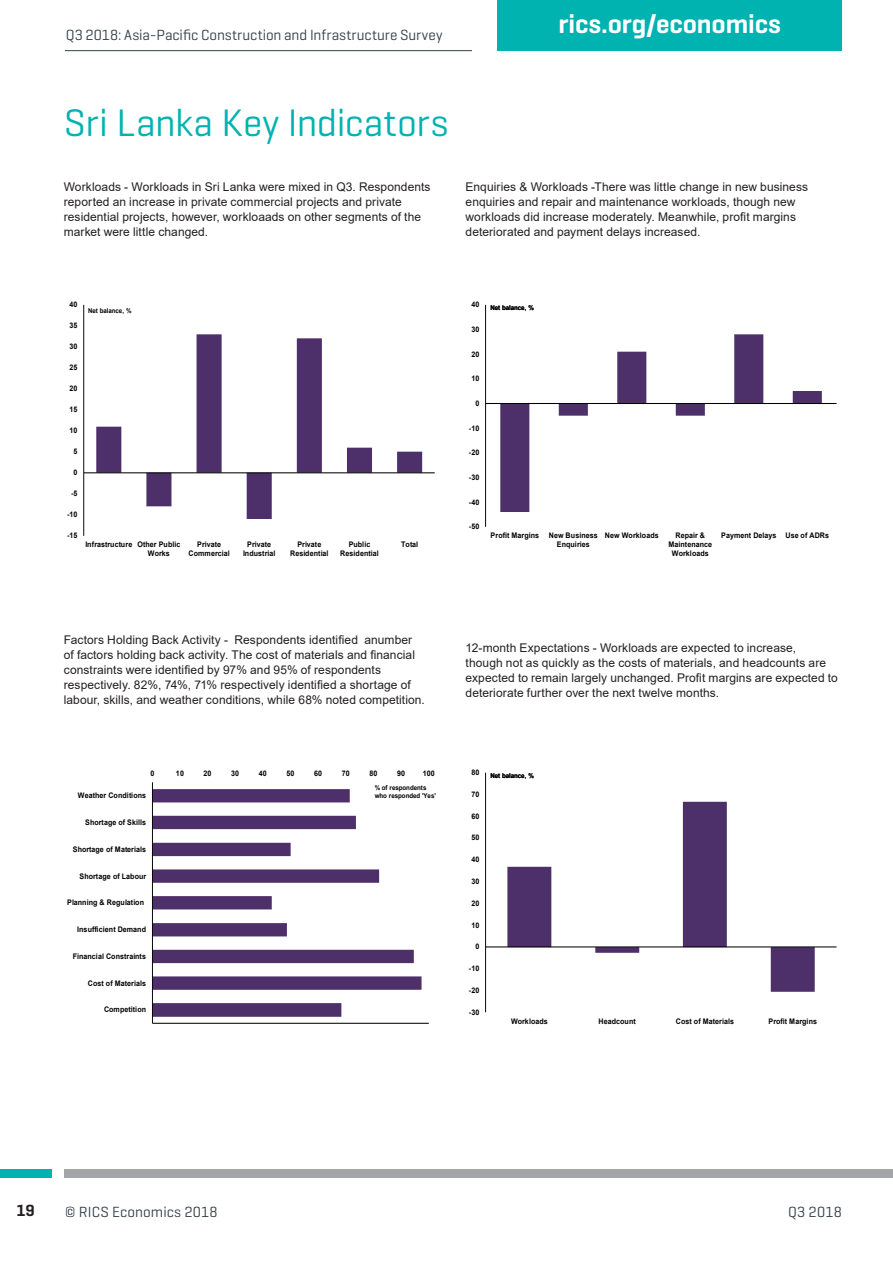
<style>
.page{position:relative;width:893px;height:1263px;background:#fff}
.page>*{position:absolute;margin:0;border:0;box-sizing:border-box;transform-origin:0 0}
.Main_Header{font:39px "Geogrotesque";letter-spacing:.005em;color:#00b3b0}
.t1{font:600 27px "Geogrotesque";letter-spacing:-.005em;color:#fff}
.t2{font:600 16.5px "Geogrotesque";color:#231f20}
.t3{font:15px "Geogrotesque";letter-spacing:.005em;color:#36414a}
.Chart_description_te{font:12px/15px "Arial";letter-spacing:.005em;color:#231f20}
.t4{font:700 7.65px/9px "Arial";letter-spacing:.01em;color:#000;text-align:center;scale:.93 1}
.t5{font:700 6.6px/7.6px "Arial";letter-spacing:-.01em;color:#000;scale:.93 1}
</style>
<div class="page">
<div style="left:497px;top:0;width:345px;height:51px;background:#00b3b0"></div>
<hr style="left:65px;top:50px;width:407px;height:1px;background:#36414a">
<div style="left:0;top:1169px;width:51px;height:9px;background:#00b3b0"></div>
<div style="left:64px;top:1169px;width:829px;height:9px;background:#a4a5a9"></div>
<svg style="left:96px;top:334px;width:326px;height:185px"></svg>
<hr style="left:83px;top:305px;width:1px;height:231px;background:#000">
<hr style="left:84px;top:473px;width:351px;height:1px;background:#000">
<svg style="left:153px;top:789px;width:269px;height:228px"></svg>
<hr style="left:152px;top:1023px;width:277px;height:1px;background:#000">
<hr style="left:152px;top:782px;width:1px;height:241px;background:#000">
<svg style="left:500px;top:334px;width:322px;height:178px"></svg>
<hr style="left:485px;top:305px;width:1px;height:222px;background:#000">
<hr style="left:486px;top:403px;width:350px;height:1px;background:#000">
<svg style="left:507px;top:802px;width:308px;height:190px"></svg>
<hr style="left:485px;top:773px;width:1px;height:239px;background:#000">
<hr style="left:486px;top:947px;width:350px;height:1px;background:#000">
<p class="t3" style="left:66px;top:25px;width:378px">Q3 2018: Asia-Pacific Construction and Infrastructure Survey</p>
<h2 class="t1" style="left:559px;top:7px;width:224px">rics.org/economics</h2>
<p class="Main_Header" style="left:64px;top:98px;width:386px">Sri Lanka Key Indicators</p>
<p class="Chart_description_te" style="left:64px;top:179px;width:368px">Workloads - Workloads in Sri Lanka were mixed in Q3. Respondents reported an increase in private commercial projects and private residential projects, however, workloaads on other segments of the market were little changed.</p>
<p class="Chart_description_te" style="left:466px;top:179px;width:344px">Enquiries &amp; Workloads -There was little change in new business enquiries and repair and maintenance workloads, though new workloads did increase moderately. Meanwhile, profit margins deteriorated and payment delays increased.</p>
<p class="t4" style="left:70px;top:300px;width:10px">40</p>
<p class="t4" style="left:70px;top:321px;width:10px">35</p>
<p class="t4" style="left:70px;top:342px;width:10px">30</p>
<p class="t4" style="left:70px;top:363px;width:10px">25</p>
<p class="t4" style="left:70px;top:384px;width:10px">20</p>
<p class="t4" style="left:70px;top:405px;width:10px">15</p>
<p class="t4" style="left:70px;top:426px;width:10px">10</p>
<p class="t4" style="left:74px;top:447px;width:6px">5</p>
<p class="t4" style="left:74px;top:468px;width:6px">0</p>
<p class="t4" style="left:71px;top:489px;width:8px">-5</p>
<p class="t4" style="left:67px;top:510px;width:13px">-10</p>
<p class="t4" style="left:67px;top:531px;width:13px">-15</p>
<p class="t5" style="left:88px;top:307px;width:48px">Net balance, %</p>
<p class="t4" style="left:148px;top:540px;width:36px;text-align:left;text-indent:-63px">Infrastructure Other Public<br>Works</p>
<p class="t4" style="left:188px;top:540px;width:46px">Private<br>Commercial</p>
<p class="t4" style="left:243px;top:540px;width:37px">Private<br>Industrial</p>
<p class="t4" style="left:290px;top:540px;width:43px">Private<br>Residential</p>
<p class="t4" style="left:340px;top:540px;width:43px">Public<br>Residential</p>
<p class="t4" style="left:401px;top:540px;width:20px">Total</p>
<p class="t4" style="left:471px;top:300px;width:10px">40</p>
<p class="t4" style="left:471px;top:325px;width:10px">30</p>
<p class="t4" style="left:471px;top:349px;width:10px">20</p>
<p class="t4" style="left:471px;top:374px;width:10px">10</p>
<p class="t4" style="left:475px;top:399px;width:6px">0</p>
<p class="t4" style="left:469px;top:423px;width:13px">-10</p>
<p class="t4" style="left:469px;top:448px;width:13px">-20</p>
<p class="t4" style="left:469px;top:473px;width:13px">-30</p>
<p class="t4" style="left:469px;top:497px;width:13px">-40</p>
<p class="t4" style="left:469px;top:522px;width:13px">-50</p>
<p class="t5" style="left:490px;top:304px;width:48px">Net balance, %</p>
<p class="t4" style="left:491px;top:531px;width:54px">Profit Margins</p>
<p class="t4" style="left:549px;top:531px;width:54px">New Business<br>Enquiries</p>
<p class="t4" style="left:605px;top:531px;width:59px">New Workloads</p>
<p class="t4" style="left:668px;top:531px;width:48px">Repair &amp;<br>Maintenance<br>Workloads</p>
<p class="t4" style="left:721px;top:531px;width:118px">Payment Delays Use of ADRs</p>
<p class="Chart_description_te" style="left:64px;top:632px;width:363px">Factors Holding Back Activity - Respondents identified anumber of factors holding back activity. The cost of materials and financial constraints were identified by 97% and 95% of respondents respectively. 82%, 74%, 71% respectively identified a shortage of labour, skills, and weather conditions, while 68% noted competition.</p>
<p class="t4" style="left:150px;top:768px;width:6px">0</p>
<p class="t4" style="left:176px;top:768px;width:10px">10</p>
<p class="t4" style="left:204px;top:768px;width:10px">20</p>
<p class="t4" style="left:231px;top:768px;width:10px">30</p>
<p class="t4" style="left:259px;top:768px;width:10px">40</p>
<p class="t4" style="left:287px;top:768px;width:10px">50</p>
<p class="t4" style="left:314px;top:768px;width:10px">60</p>
<p class="t4" style="left:342px;top:768px;width:10px">70</p>
<p class="t4" style="left:369px;top:768px;width:10px">80</p>
<p class="t4" style="left:397px;top:768px;width:10px">90</p>
<p class="t4" style="left:423px;top:768px;width:14px">100</p>
<p class="t4" style="left:78px;top:791px;width:75px">Weather Conditions</p>
<p class="t5" style="left:375px;top:784px;width:67px">% of respondents who responded 'Yes'</p>
<p class="t4" style="left:85px;top:818px;width:67px">Shortage of Skills</p>
<p class="t4" style="left:73px;top:845px;width:80px">Shortage of Materials</p>
<p class="t4" style="left:80px;top:871px;width:73px">Shortage of Labour</p>
<p class="t4" style="left:67px;top:898px;width:84px">Planning &amp; Regulation</p>
<p class="t4" style="left:77px;top:925px;width:76px">Insufficient Demand</p>
<p class="t4" style="left:73px;top:952px;width:80px">Financial Constraints</p>
<p class="t4" style="left:88px;top:978px;width:64px">Cost of Materials</p>
<p class="t4" style="left:104px;top:1005px;width:47px">Competition</p>
<p class="Chart_description_te" style="left:466px;top:640px;width:374px">12-month Expectations - Workloads are expected to increase,<br>though not as quickly as the costs of materials, and headcounts are expected to remain largely unchanged. Profit margins are expected to deteriorate further over the next twelve months.</p>
<p class="t4" style="left:471px;top:768px;width:10px">80</p>
<p class="t4" style="left:471px;top:790px;width:10px">70</p>
<p class="t4" style="left:471px;top:811px;width:10px">60</p>
<p class="t4" style="left:471px;top:833px;width:10px">50</p>
<p class="t4" style="left:471px;top:855px;width:10px">40</p>
<p class="t4" style="left:471px;top:877px;width:10px">30</p>
<p class="t4" style="left:471px;top:899px;width:10px">20</p>
<p class="t4" style="left:471px;top:920px;width:10px">10</p>
<p class="t4" style="left:475px;top:942px;width:6px">0</p>
<p class="t4" style="left:469px;top:964px;width:13px">-10</p>
<p class="t4" style="left:469px;top:986px;width:13px">-20</p>
<p class="t4" style="left:469px;top:1008px;width:13px">-30</p>
<p class="t5" style="left:490px;top:772px;width:48px">Net balance, %</p>
<p class="t4" style="left:511px;top:1017px;width:41px">Workloads</p>
<p class="t4" style="left:599px;top:1017px;width:42px">Headcount</p>
<p class="t4" style="left:676px;top:1017px;width:64px">Cost of Materials</p>
<p class="t4" style="left:768px;top:1017px;width:54px">Profit Margins</p>
<h3 class="t2" style="left:16px;top:1200px;width:20px">19</h3>
<p class="t3" style="left:65px;top:1202px;width:154px">© RICS Economics 2018</p>
<p class="t3" style="left:788px;top:1202px;width:55px">Q3 2018</p>
</div>
